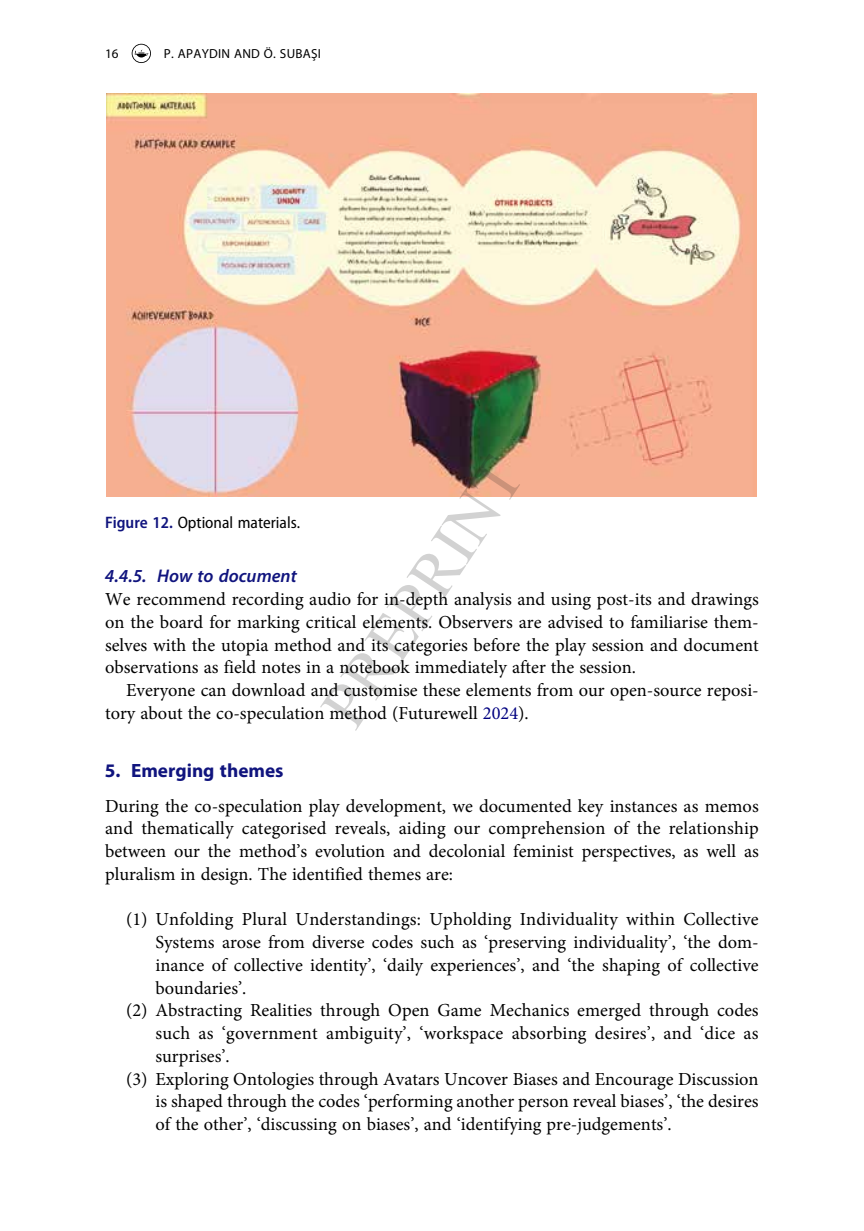
<style>
.page{position:relative;width:864px;height:1231px;background:#fff}
.page>*{position:absolute;margin:0;border:0;box-sizing:border-box;transform-origin:0 0}
.t1{font:65.1px "Times New Roman";color:#1d1d1b}
.t2{font:700 19.25px "Myriad Pro";color:#10147e}
.t3{font:18.38px/22.8px "Minion Pro";color:#000;text-align:justify}
.t4{font:italic 600 18.38px "Myriad Pro";color:#10147e}
.t5{font:semi-condensed 16.62px "Myriad Pro";color:#000}
.t6{font:13.12px "Myriad Pro";letter-spacing:.02em;color:#000}
.s1{font-weight:600;color:#10147e}
.s2{color:#000080}
</style>
<div class="page">
<img style="left:107px;top:93px;width:649px;height:403px">
<svg style="left:132px;top:44px;width:19px;height:19px"></svg>
<p class="t6" style="left:105px;top:45px;width:15px">16</p>
<p class="t6" style="left:164px;top:45px;width:158px">P. APAYDIN AND Ö. SUBAŞI</p>
<h1 class="t1" style="left:300px;top:694px;width:309px;rotate:-56deg">PREPRINT</h1>
<p class="t5" style="left:105px;top:513px;width:196px"><span class="s1">Figure 12.</span> Optional materials.</p>
<p class="t4" style="left:105px;top:566px;width:193px">4.4.5. How to document</p>
<p class="t3" style="left:105px;top:588px;width:655px">We recommend recording audio for in-depth analysis and using post-its and drawings on the board for marking critical elements. Observers are advised to familiarise them&shy;selves with the utopia method and its categories before the play session and document observations as field notes in a notebook immediately after the session.</p>
<p class="t3" style="left:105px;top:679px;width:655px;text-indent:21px">Everyone can download and customise these elements from our open-source reposi&shy;tory about the co-speculation method (Futurewell <span class="s2">2024</span>).</p>
<p class="t2" style="left:105px;top:758px;width:180px">5. Emerging themes</p>
<p class="t3" style="left:105px;top:794px;width:655px">During the co-speculation play development, we documented key instances as memos and thematically categorised reveals, aiding our comprehension of the relationship between our the method’s evolution and decolonial feminist perspectives, as well as pluralism in design. The identified themes are:</p>
<p class="t3" style="left:126px;top:908px;width:633px">(1) Unfolding Plural Understandings: Upholding Individuality within Collective</p>
<p class="t3" style="left:155px;top:930px;width:604px">Systems arose from diverse codes such as ‘preserving individuality’, ‘the dom-</p>
<p class="t3" style="left:155px;top:953px;width:604px">inance of collective identity’, ‘daily experiences’, and ‘the shaping of collective</p>
<p class="t3" style="left:155px;top:976px;width:92px">boundaries’.</p>
<p class="t3" style="left:126px;top:999px;width:634px">(2) Abstracting Realities through Open Game Mechanics emerged through codes</p>
<p class="t3" style="left:155px;top:1021px;width:604px">such as ‘government ambiguity’, ‘workspace absorbing desires’, and ‘dice as</p>
<p class="t3" style="left:155px;top:1044px;width:76px">surprises’.</p>
<p class="t3" style="left:126px;top:1067px;width:634px">(3) Exploring Ontologies through Avatars Uncover Biases and Encourage Discussion</p>
<p class="t3" style="left:155px;top:1090px;width:604px">is shaped through the codes ‘performing another person reveal biases’, ‘the desires</p>
<p class="t3" style="left:155px;top:1112px;width:517px">of the other’, ‘discussing on biases’, and ‘identifying pre-judgements’.</p>
</div>
